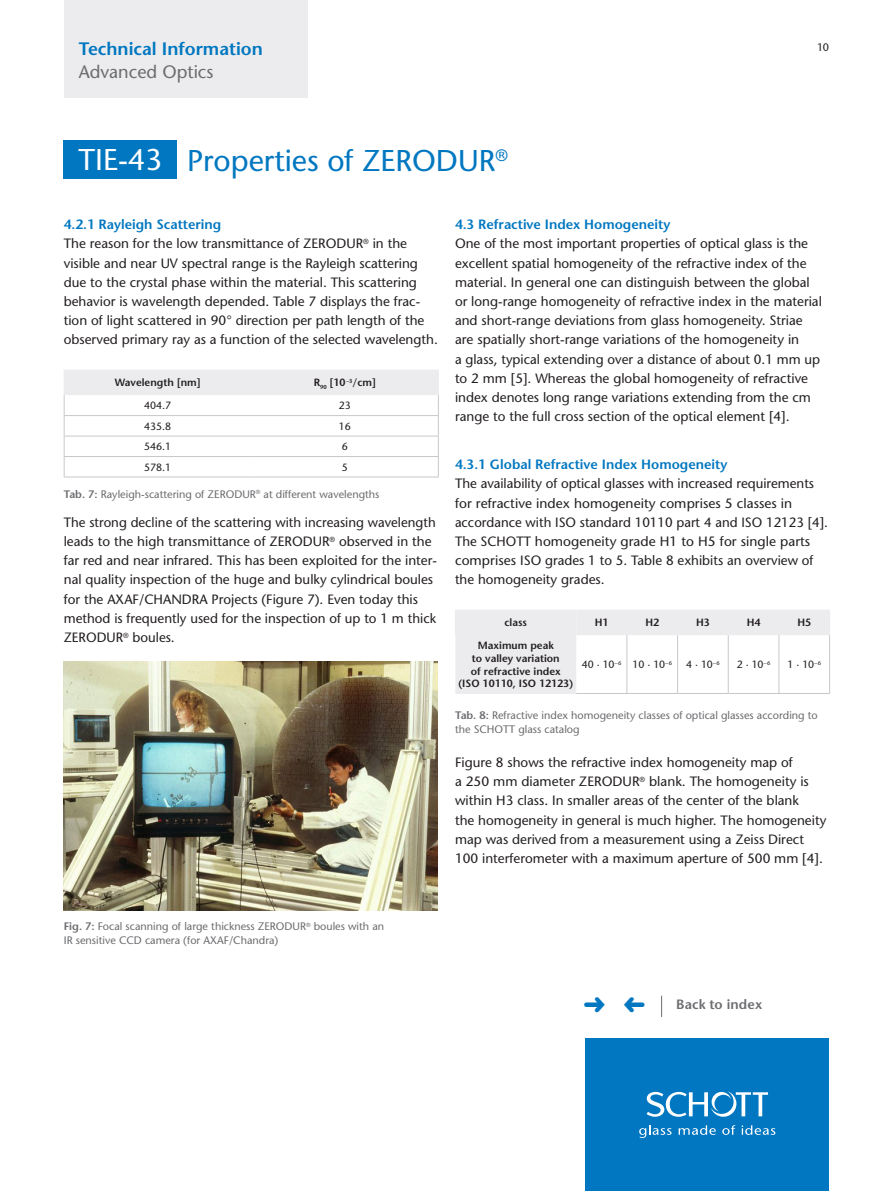
<style>
.page{position:relative;width:893px;height:1191px;background:#fff}
.page>*{position:absolute;margin:0;border:0;box-sizing:border-box;transform-origin:0 0}
.t1{font:500 30px "Stone Sans Std";color:#0077c0}
.t2{font:500 30px "Stone Sans Std";color:#fff}
.Subhead_grau{font:600 18px "Stone Sans Std";color:#0077c0}
.Subhead_grau-2{font:500 18px "Stone Sans Std";color:#6c6d70}
.Copy{font:500 13.5px/19.2px "Stone Sans Std";color:#231f20}
.Subline_gross{font:600 13.5px "Stone Sans Std";color:#0077c0}
._07_Body-Kasten{font:600 13.5px "Stone Sans Std";letter-spacing:.01em;color:#6c6d70}
.Fussnote{font:500 10.8px/14.2px "Stone Sans Std";color:#6c6d70}
.t3{font:500 10.8px "Stone Sans Std";color:#231f20}
.t4{font:600 10.5px/12.6px "Stone Sans Std";color:#231f20;text-align:center}
.t5{font:500 10.5px "Stone Sans Std";color:#231f20}
.s1{font-weight:600}
</style>
<div class="page">
<div style="left:585px;top:1038px;width:244px;height:153px;background:#0077c0"></div>
<svg style="left:639px;top:1125px;width:33px;height:13px"></svg>
<svg style="left:679px;top:1125px;width:37px;height:9px"></svg>
<svg style="left:722px;top:1125px;width:13px;height:9px"></svg>
<svg style="left:742px;top:1125px;width:33px;height:9px"></svg>
<svg style="left:647px;top:1091px;width:121px;height:25px"></svg>
<div style="left:64px;top:0;width:243px;height:98px;background:#ececee"></div>
<svg style="left:661px;top:995px;width:1px;height:22px"></svg>
<hr style="left:64px;top:476px;width:187px;height:1px;background:#c7c8ca">
<hr style="left:251px;top:476px;width:188px;height:1px;background:#c7c8ca">
<svg style="left:64px;top:369px;width:375px;height:107px"></svg>
<img style="left:64px;top:661px;width:374px;height:250px">
<hr style="left:455px;top:693px;width:121px;height:1px;background:#ececee">
<hr style="left:576px;top:693px;width:51px;height:1px;background:#c7c8ca">
<hr style="left:627px;top:693px;width:51px;height:1px;background:#c7c8ca">
<hr style="left:678px;top:693px;width:50px;height:1px;background:#c7c8ca">
<hr style="left:728px;top:693px;width:51px;height:1px;background:#c7c8ca">
<hr style="left:779px;top:693px;width:51px;height:1px;background:#c7c8ca">
<svg style="left:455px;top:609px;width:375px;height:84px"></svg>
<div style="left:64px;top:140px;width:113px;height:39px;background:#0077c0"></div>
<p class="Subhead_grau" style="left:79px;top:38px;width:186px">Technical Information</p>
<p class="Subhead_grau-2" style="left:79px;top:61px;width:136px">Advanced Optics</p>
<h1 class="t2" style="left:78px;top:142px;width:85px">TIE-43</h1>
<h1 class="t1" style="left:187px;top:143px;width:322px">Properties of ZERODUR<sup>®</sup></h1>
<p class="t3" style="left:817px;top:40px;width:14px">10</p>
<p class="Subline_gross" style="left:64px;top:216px;width:159px">4.2.1 Rayleigh Scattering</p>
<p class="Copy" style="left:64px;top:234px;width:376px">The reason for the low transmittance of ZERODUR<sup>®</sup> in the visible and near UV spectral range is the Rayleigh scattering due to the crystal phase within the material. This scattering behavior is wavelength depended. Table 7 displays the frac&shy;tion of light scattered in 90° direction per path length of the observed primary ray as a function of the selected wavelength.</p>
<p class="t4" style="left:115px;top:376px;width:87px">Wavelength [nm]</p>
<p class="t4" style="left:314px;top:376px;width:63px">R<sub>90</sub> [10<sup>–3</sup>/cm]</p>
<p class="t5" style="left:144px;top:399px;width:29px">404.7</p>
<p class="t5" style="left:339px;top:399px;width:14px">23</p>
<p class="t5" style="left:144px;top:420px;width:29px">435.8</p>
<p class="t5" style="left:339px;top:420px;width:14px">16</p>
<p class="t5" style="left:144px;top:440px;width:29px">546.1</p>
<p class="t5" style="left:342px;top:440px;width:8px">6</p>
<p class="t5" style="left:144px;top:461px;width:29px">578.1</p>
<p class="t5" style="left:342px;top:461px;width:8px">5</p>
<p class="Fussnote" style="left:64px;top:487px;width:317px"><span class="s1">Tab. 7:</span> Rayleigh-scattering of ZERODUR<sup>®</sup> at different wavelengths</p>
<p class="Copy" style="left:64px;top:512px;width:375px">The strong decline of the scattering with increasing wavelength leads to the high transmittance of ZERODUR<sup>®</sup> observed in the far red and near infrared. This has been exploited for the inter&shy;nal quality inspection of the huge and bulky cylindrical boules for the AXAF/CHANDRA Projects (Figure 7). Even today this method is frequently used for the inspection of up to 1 m thick ZERODUR<sup>®</sup> boules.</p>
<p class="Subline_gross" style="left:455px;top:216px;width:217px">4.3 Refractive Index Homogeneity</p>
<p class="Copy" style="left:455px;top:234px;width:368px">One of the most important properties of optical glass is the excellent spatial homogeneity of the refractive index of the material. In general one can distinguish between the global or long-range homogeneity of refractive index in the material and short-range deviations from glass homogeneity. Striae are spatially short-range variations of the homogeneity in<br>a glass, typical extending over a distance of about 0.1 mm up to 2 mm [5]. Whereas the global homogeneity of refractive index denotes long range variations extending from the cm range to the full cross section of the optical element [4].</p>
<p class="Subline_gross" style="left:455px;top:456px;width:274px">4.3.1 Global Refractive Index Homogeneity</p>
<p class="Copy" style="left:455px;top:474px;width:375px">The availability of optical glasses with increased requirements for refractive index homogeneity comprises 5 classes in accordance with ISO standard 10110 part 4 and ISO 12123 [4].<br>The SCHOTT homogeneity grade H1 to H5 for single parts comprises ISO grades 1 to 5. Table 8 exhibits an overview of the homogeneity grades.</p>
<p class="t4" style="left:505px;top:616px;width:24px">class</p>
<p class="t4" style="left:595px;top:616px;width:15px">H1</p>
<p class="t4" style="left:645px;top:616px;width:15px">H2</p>
<p class="t4" style="left:696px;top:616px;width:15px">H3</p>
<p class="t4" style="left:747px;top:616px;width:15px">H4</p>
<p class="t4" style="left:797px;top:616px;width:15px">H5</p>
<p class="t4" style="left:458px;top:639px;width:117px">Maximum peak<br>to valley variation<br>of refractive index<br>(ISO 10110, ISO 12123)</p>
<p class="t5" style="left:582px;top:658px;width:41px">40 · 10<sup>–6</sup></p>
<p class="t5" style="left:632px;top:658px;width:41px">10 · 10<sup>–6</sup></p>
<p class="t5" style="left:686px;top:658px;width:35px">4 · 10<sup>–6</sup></p>
<p class="t5" style="left:737px;top:658px;width:35px">2 · 10<sup>–6</sup></p>
<p class="t5" style="left:787px;top:658px;width:35px">1 · 10<sup>–6</sup></p>
<p class="Fussnote" style="left:455px;top:708px;width:364px"><span class="s1">Tab. 8:</span> Refractive index homogeneity classes of optical glasses according to the SCHOTT glass catalog</p>
<p class="Copy" style="left:455px;top:752px;width:373px">Figure 8 shows the refractive index homogeneity map of<br>a 250 mm diameter ZERODUR<sup>®</sup> blank. The homogeneity is within H3 class. In smaller areas of the center of the blank<br>the homogeneity in general is much higher. The homogeneity map was derived from a measurement using a Zeiss Direct 100 interferometer with a maximum aperture of 500 mm [4].</p>
<p class="Fussnote" style="left:64px;top:919px;width:322px"><span class="s1">Fig. 7:</span> Focal scanning of large thickness ZERODUR<sup>®</sup> boules with an<br>IR sensitive CCD camera (for AXAF/Chandra)</p>
<p class="_07_Body-Kasten" style="left:676px;top:995px;width:88px">Back to index</p>
</div>
